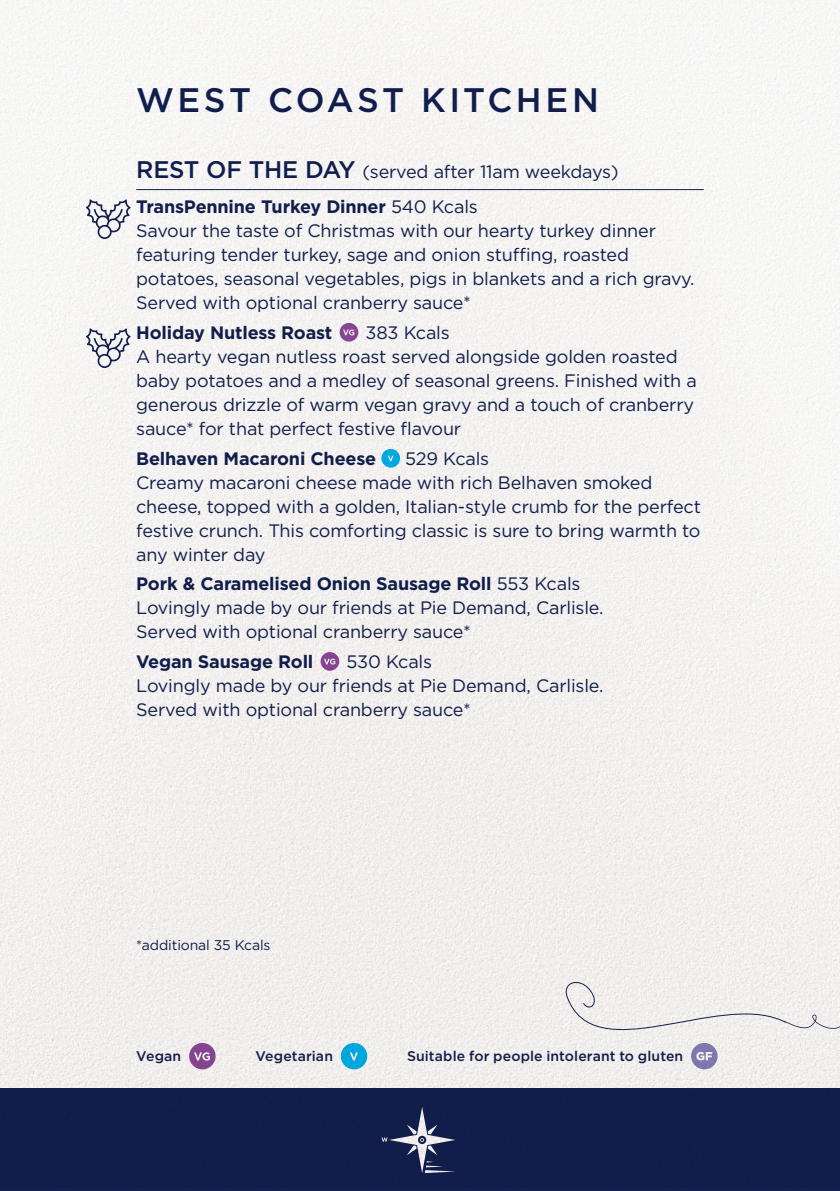
<style>
.page{position:relative;width:840px;height:1191px;background:#fff}
.page>*{position:absolute;margin:0;border:0;box-sizing:border-box;transform-origin:0 0}
.t1{font:500 34px "Gotham";letter-spacing:.1em;color:#122050}
.t2{font:18px/24px "Gotham";letter-spacing:-.01em;color:#122050}
.t3{font:700 18px "Gotham";letter-spacing:-.01em;color:#122050}
.t4{font:500 14px "Gotham";letter-spacing:.005em;color:#122050}
.t5{font:14px "Gotham";letter-spacing:-.01em;color:#122050}
.s1{font-weight:500;font-size:24px}
.s2{font-weight:700}
</style>
<div class="page">
<div style="left:0;top:1089px;width:839px;height:102px;background:#122050"></div>
<img style="left:0;top:0;width:839px;height:1187px">
<h1 class="t1" style="left:136px;top:78px;width:464px">WEST COAST KITCHEN</h1>
<p class="t2" style="left:136px;top:153px;width:483px;line-height:35.4px"><span class="s1">REST OF THE DAY</span> (served after 11am weekdays)<br><span class="s2">TransPennine Turkey Dinner</span> 540 Kcals</p>
<p class="t2" style="left:136px;top:219px;width:559px">Savour the taste of Christmas with our hearty turkey dinner featuring tender turkey, sage and onion stuffing, roasted potatoes, seasonal vegetables, pigs in blankets and a rich gravy.<br>Served with optional cranberry sauce*</p>
<p class="t3" style="left:136px;top:321px;width:197px">Holiday Nutless Roast</p>
<p class="t2" style="left:136px;top:320px;width:561px;text-indent:229px">383 Kcals<br>A hearty vegan nutless roast served alongside golden roasted baby potatoes and a medley of seasonal greens. Finished with a generous drizzle of warm vegan gravy and a touch of cranberry sauce* for that perfect festive flavour</p>
<p class="t3" style="left:136px;top:446px;width:241px">Belhaven Macaroni Cheese</p>
<p class="t2" style="left:136px;top:446px;width:566px;text-indent:269px">529 Kcals<br>Creamy macaroni cheese made with rich Belhaven smoked cheese, topped with a golden, Italian-style crumb for the perfect festive crunch. This comforting classic is sure to bring warmth to any winter day</p>
<p class="t2" style="left:136px;top:572px;width:468px"><span class="s2">Pork &amp; Caramelised Onion Sausage Roll</span> 553 Kcals<br>Lovingly made by our friends at Pie Demand, Carlisle.<br>Served with optional cranberry sauce*</p>
<p class="t3" style="left:136px;top:650px;width:178px">Vegan Sausage Roll</p>
<p class="t2" style="left:136px;top:649px;width:468px;text-indent:210px">530 Kcals<br>Lovingly made by our friends at Pie Demand, Carlisle.<br>Served with optional cranberry sauce*</p>
<p class="t5" style="left:136px;top:936px;width:136px">*additional 35 Kcals</p>
<p class="t4" style="left:136px;top:1046px;width:47px">Vegan</p>
<p class="t4" style="left:255px;top:1046px;width:79px">Vegetarian</p>
<p class="t4" style="left:407px;top:1046px;width:277px">Suitable for people intolerant to gluten</p>
</div>
